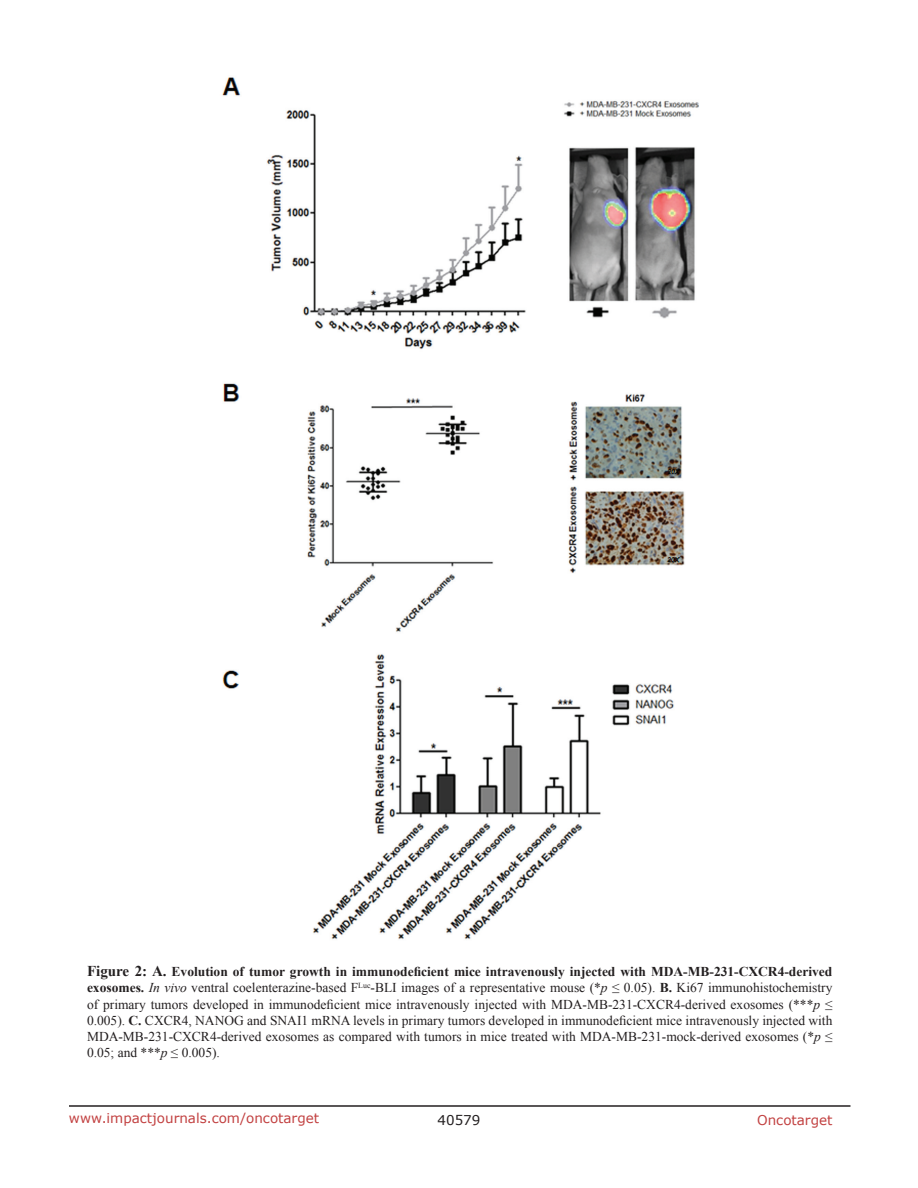
<style>
.page{position:relative;width:918px;height:1188px;background:#fff}
.page>*{position:absolute;margin:0;border:0;box-sizing:border-box;transform-origin:0 0}
.t1{font:13.5px/16.2px "Times New Roman";color:#231f20;text-align:justify}
.t2{font:13.5px "Verdana";color:#c24141}
.t3{font:13.5px "Verdana";color:#231f20}
.s1{font-weight:700;font-size:15px}
.s2{font-weight:700}
.s3{font-style:italic}
</style>
<div class="page">
<hr style="left:69px;top:1105px;width:781px;height:2px;background:#231f20">
<img style="left:222px;top:77px;width:477px;height:862px">
<p class="t1" style="left:87px;top:963px;width:747px"><span class="s1">Figure 2: A.</span> <span class="s2">Evolution of tumor growth in immunodeficient mice intravenously injected with MDA-MB-231-CXCR4-derived exosomes.</span> <span class="s3">In vivo</span> ventral coelenterazine-based F <sup>Luc</sup> -BLI images of a representative mouse (* <span class="s3">p</span> ≤ 0.05). <span class="s2">B.</span> Ki67 immunohistochemistry of primary tumors developed in immunodeficient mice intravenously injected with MDA-MB-231-CXCR4-derived exosomes (*** <span class="s3">p</span> ≤ 0.005). <span class="s2">C.</span> CXCR4 , NANOG and SNAI1 mRNA levels in primary tumors developed in immunodeficient mice intravenously injected with MDA-MB-231-CXCR4-derived exosomes as compared with tumors in mice treated with MDA-MB-231-mock-derived exosomes (* <span class="s3">p</span> ≤ 0.05; and *** <span class="s3">p</span> ≤ 0.005).</p>
<p class="t2" style="left:69px;top:1109px;width:252px">www.impactjournals.com/oncotarget</p>
<p class="t3" style="left:438px;top:1111px;width:44px">40579</p>
<p class="t2" style="left:757px;top:1111px;width:77px">Oncotarget</p>
</div>
